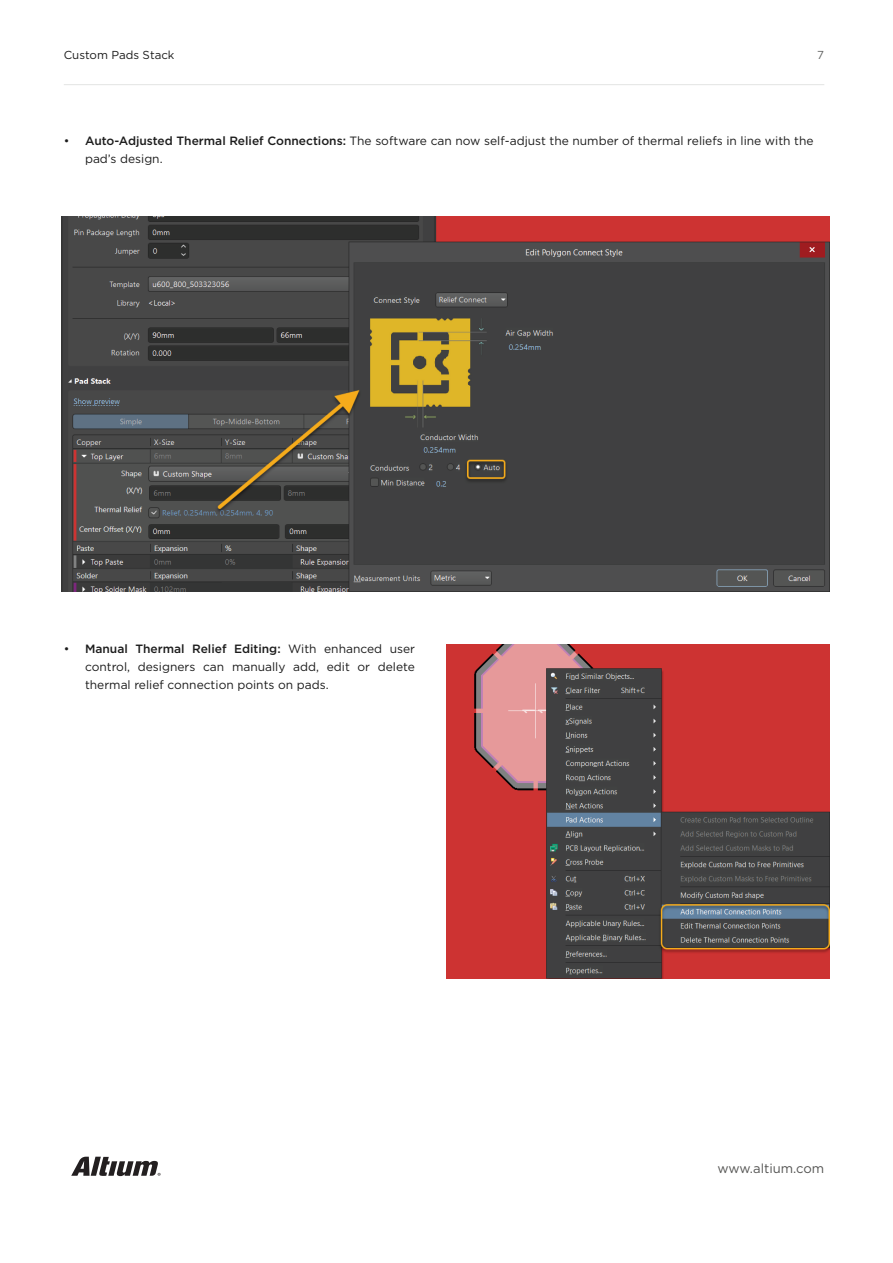
<style>
.page{position:relative;width:893px;height:1263px;background:#fff}
.page>*{position:absolute;margin:0;border:0;box-sizing:border-box;transform-origin:0 0}
.t1{font:13.05px "Gotham Pro";color:#555554}
.t2{font:12px/18px "Gotham Pro";color:#1c1c1c}
.t3{font:11.55px "Gotham Pro";color:#1c1c1c}
.t4{font:11.55px "Gotham Pro";color:#626362}
.s1{font-weight:500}
</style>
<div class="page">
<hr style="left:64px;top:84px;width:760px;height:1px;background:#d7d8d6">
<svg style="left:71px;top:1157px;width:90px;height:19px"></svg>
<img style="left:62px;top:217px;width:767px;height:374px">
<img style="left:446px;top:645px;width:383px;height:333px">
<p class="t3" style="left:64px;top:49px;width:112px">Custom Pads Stack</p>
<p class="t4" style="left:817px;top:49px;width:8px">7</p>
<p class="t2" style="left:85px;top:132px;width:730px;text-indent:-21px">• <span class="s1">Auto-Adjusted Thermal Relief Connections:</span> The software can now self-adjust the number of thermal reliefs in line with the pad’s design.</p>
<p class="t2" style="left:85px;top:640px;width:331px;text-align:justify;text-indent:-21px">• <span class="s1">Manual Thermal Relief Editing:</span> With enhanced user control, designers can manually add, edit or delete thermal relief connection points on pads.</p>
<p class="t1" style="left:717px;top:1161px;width:108px">www.altium.com</p>
</div>
